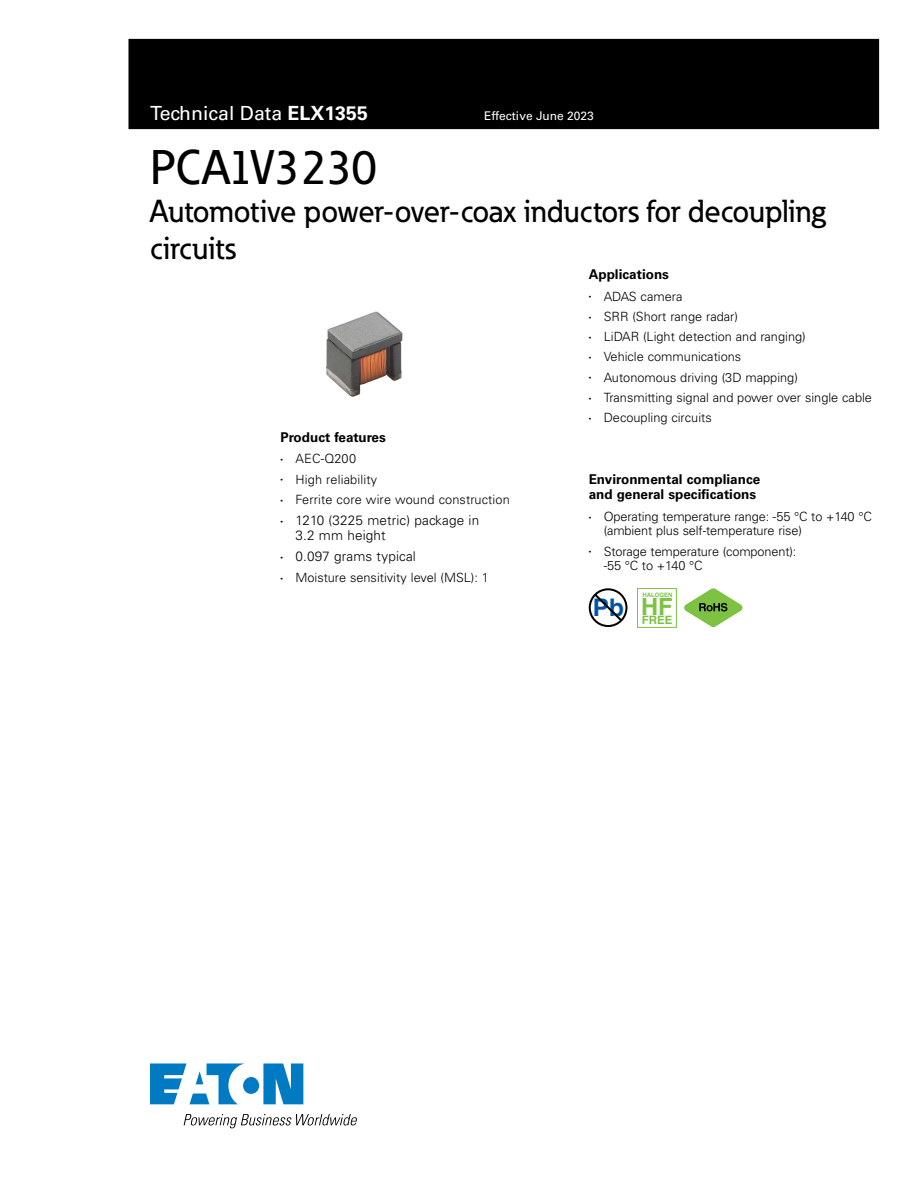
<style>
.page{position:relative;width:918px;height:1188px;background:#fff}
.page>*{position:absolute;margin:0;border:0;box-sizing:border-box;transform-origin:0 0}
.t1{font:500 48px "Eaton";letter-spacing:-.01em;color:#000}
.t2{font:500 31.5px/37.8px "Eaton";color:#000}
.t3{font:700 24.3px "Helvetica";color:#0054a6}
.t4{font:700 23.7px "Helvetica";color:#7dc242}
.t5{font:19.5px "Univers LT Std";color:#fff}
.t6{font:700 13.5px/15px "Univers LT Std";color:#000}
.t7{font:300 13.5px/15px "Univers LT Std";letter-spacing:.01em;color:#000}
.t8{font:300 12.75px/14.2px "Univers LT Std";color:#000}
.t9{font:12px "Univers LT Std";color:#fff}
.t10{font:700 11.55px "Helvetica";color:#7dc242}
.t11{font:700 6px "Helvetica";color:#7dc242}
.s1{font-weight:700}
.s2{font-family:"Myriad Pro";font-weight:400;font-size:9px}
</style>
<div class="page">
<div style="left:129px;top:39px;width:750px;height:90px;background:#000"></div>
<svg style="left:150px;top:1063px;width:153px;height:41px"></svg>
<svg style="left:184px;top:1114px;width:173px;height:14px"></svg>
<svg style="left:589px;top:588px;width:38px;height:39px"></svg>
<div style="left:637px;top:588px;width:40px;height:40px;border:1px solid #7dc242"></div>
<svg style="left:684px;top:588px;width:59px;height:39px"></svg>
<img style="left:326px;top:311px;width:77px;height:86px">
<h3 class="t5" style="left:150px;top:102px;width:219px">Technical Data <span class="s1">ELX1355</span></h3>
<p class="t9" style="left:484px;top:109px;width:111px">Effective June 2023</p>
<h1 class="t1" style="left:150px;top:138px;width:229px">PCA1V3230</h1>
<h2 class="t2" style="left:150px;top:191px;width:677px">Automotive power-over-coax inductors for decoupling circuits</h2>
<p class="t6" style="left:280px;top:429px;width:107px">Product features</p>
<p class="t8" style="left:280px;top:452px;width:77px"><span class="s2">•</span> AEC-Q200</p>
<p class="t8" style="left:280px;top:472px;width:98px"><span class="s2">•</span> High reliability</p>
<p class="t8" style="left:280px;top:492px;width:231px"><span class="s2">•</span> Ferrite core wire wound construction</p>
<p class="t7" style="left:296px;top:513px;width:185px;text-indent:-15px"><span class="s2">•</span> 1210 (3225 metric) package in<br>3.2 mm height</p>
<p class="t7" style="left:280px;top:549px;width:137px"><span class="s2">•</span> 0.097 grams typical</p>
<p class="t8" style="left:280px;top:570px;width:210px"><span class="s2">•</span> Moisture sensitivity level (MSL): 1</p>
<p class="t6" style="left:589px;top:267px;width:82px">Applications</p>
<p class="t8" style="left:589px;top:289px;width:95px"><span class="s2">•</span> ADAS camera</p>
<p class="t8" style="left:589px;top:309px;width:151px"><span class="s2">•</span> SRR (Short range radar)</p>
<p class="t8" style="left:589px;top:329px;width:218px"><span class="s2">•</span> LiDAR (Light detection and ranging)</p>
<p class="t8" style="left:589px;top:350px;width:154px"><span class="s2">•</span> Vehicle communications</p>
<p class="t8" style="left:589px;top:370px;width:211px"><span class="s2">•</span> Autonomous driving (3D mapping)</p>
<p class="t8" style="left:589px;top:390px;width:285px"><span class="s2">•</span> Transmitting signal and power over single cable</p>
<p class="t8" style="left:589px;top:410px;width:125px"><span class="s2">•</span> Decoupling circuits</p>
<p class="t6" style="left:589px;top:472px;width:173px">Environmental compliance and general specifications</p>
<p class="t8" style="left:604px;top:509px;width:270px;text-indent:-15px"><span class="s2">•</span> Operating temperature range: -55 °C to +140 °C (ambient plus self-temperature rise)</p>
<p class="t8" style="left:604px;top:544px;width:194px;text-indent:-15px"><span class="s2">•</span> Storage temperature (component): -55 °C to +140 °C</p>
<h3 class="t3" style="left:593px;top:592px;width:33px">Pb</h3>
<p class="t11" style="left:642px;top:591px;width:32px">HALOGEN</p>
<h3 class="t4" style="left:641px;top:592px;width:33px">HF</h3>
<p class="t10" style="left:642px;top:613px;width:32px">FREE</p>
</div>
